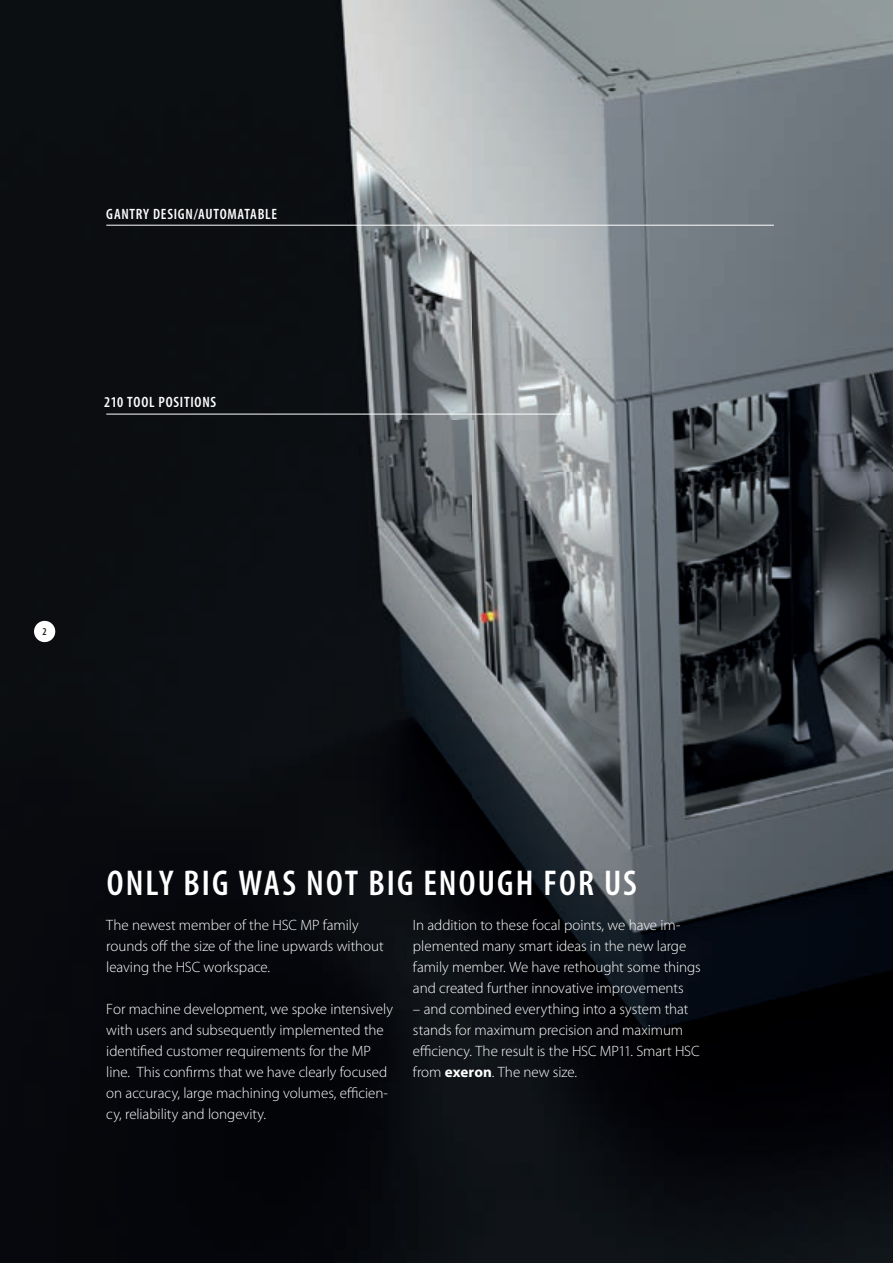
<style>
.page{position:relative;width:893px;height:1263px;background:#fff}
.page>*{position:absolute;margin:0;border:0;box-sizing:border-box;transform-origin:0 0}
.t1{font:600 condensed 36px "Myriad Pro";letter-spacing:.06em;color:#fff}
.t2{font:300 15px/21px "Myriad Pro";letter-spacing:-.005em;color:#fff}
.t3{font:600 condensed 15px "Myriad Pro";letter-spacing:.05em;color:#fff}
.t4{font:600 condensed 10.5px "Myriad Pro";color:#231f20}
.s1{font-weight:700}
</style>
<div class="page">
<img style="left:0;top:0;width:893px;height:1263px">
<hr style="left:106px;top:414px;width:465px;height:1px;background:#fff">
<hr style="left:106px;top:225px;width:668px;height:1px;background:#fff">
<div style="left:34px;top:621px;width:21px;height:21px;background:#fff;border-radius:50%"></div>
<p class="t3" style="left:106px;top:205px;width:172px">GANTRY DESIGN/AUTOMATABLE</p>
<p class="t3" style="left:104px;top:394px;width:113px">210 TOOL POSITIONS</p>
<p class="t4" style="left:43px;top:626px;width:6px">2</p>
<h1 class="t1" style="left:107px;top:863px;width:531px">ONLY BIG WAS NOT BIG ENOUGH FOR US</h1>
<p class="t2" style="left:106px;top:914px;width:279px">The newest member of the HSC MP family rounds off the size of the line upwards without leaving the HSC workspace.</p>
<p class="t2" style="left:106px;top:998px;width:288px">For machine development, we spoke intensively with users and subsequently implemented the identified customer requirements for the MP line. This confirms that we have clearly focused on accuracy, large machining volumes, efficien&shy;cy, reliability and longevity.</p>
<p class="t2" style="left:413px;top:914px;width:289px">In addition to these focal points, we have im&shy;plemented many smart ideas in the new large family member. We have rethought some things and created further innovative improvements</p>
<p class="t2" style="left:413px;top:998px;width:288px">– and combined everything into a system that stands for maximum precision and maximum efficiency. The result is the HSC MP11. Smart HSC from <span class="s1">exeron</span>. The new size.</p>
</div>
